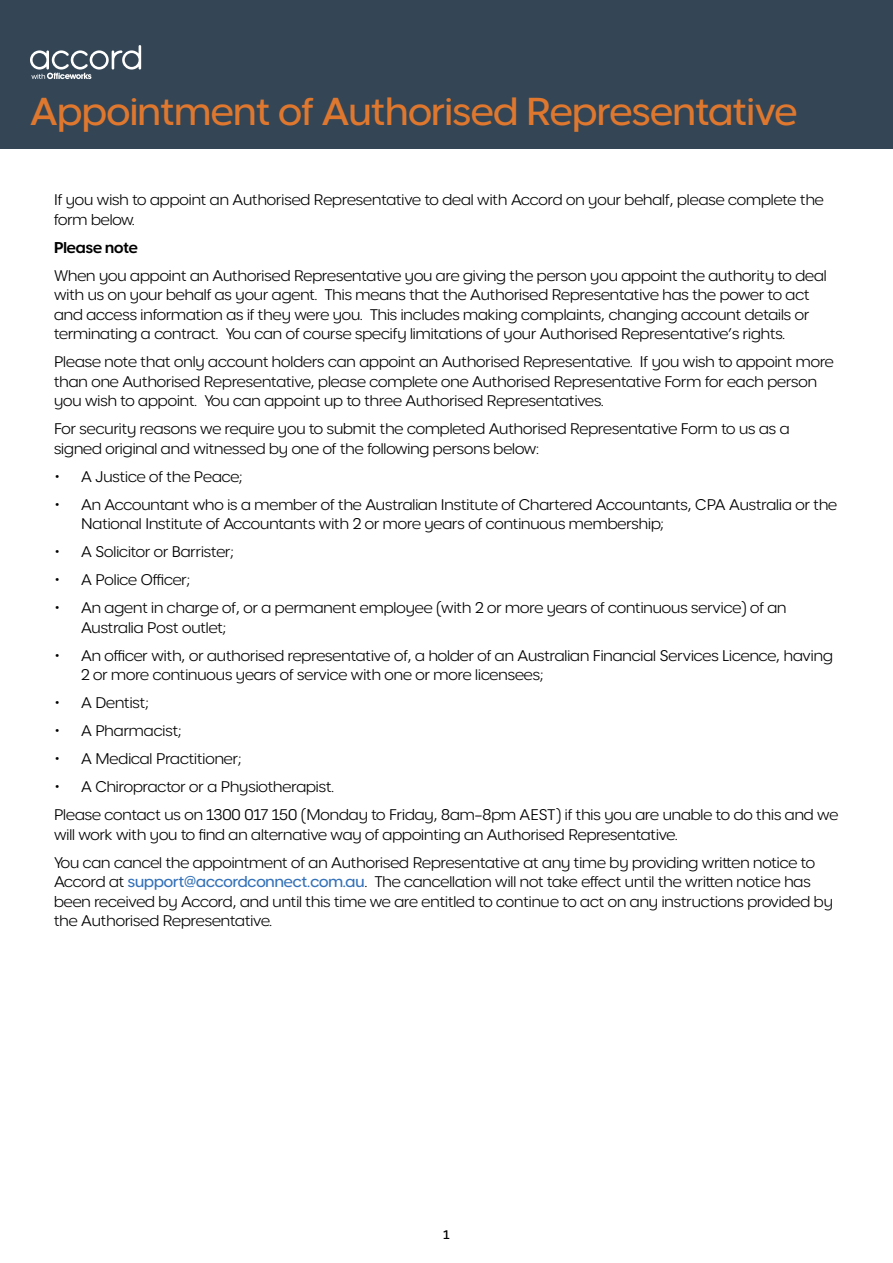
<style>
.page{position:relative;width:893px;height:1263px;background:#fff}
.page>*{position:absolute;margin:0;border:0;box-sizing:border-box;transform-origin:0 0}
.t1{font:500 37.5px "Officeworks Print";color:#df782e}
.t2{font:15px/19.5px "Officeworks Print";color:#000}
.t3{font:600 15px "Officeworks Print";color:#000}
.t4{font:500 12px "Officeworks Print";color:#000}
.s1{font-weight:500;color:#3471b8}
</style>
<div class="page">
<div style="left:0;top:0;width:893px;height:149px;background:#344656"></div>
<svg style="left:30px;top:45px;width:111px;height:34px"></svg>
<h1 class="t1" style="left:30px;top:87px;width:769px">Appointment of Authorised Representative</h1>
<p class="t2" style="left:54px;top:190px;width:771px">If you wish to appoint an Authorised Representative to deal with Accord on your behalf, please complete the form below.</p>
<p class="t3" style="left:54px;top:237px;width:85px">Please note</p>
<p class="t2" style="left:54px;top:265px;width:774px">When you appoint an Authorised Representative you are giving the person you appoint the authority to deal with us on your behalf as your agent. This means that the Authorised Representative has the power to act and access information as if they were you. This includes making complaints, changing account details or terminating a contract. You can of course specify limitations of your Authorised Representative’s rights.</p>
<p class="t2" style="left:54px;top:352px;width:781px">Please note that only account holders can appoint an Authorised Representative. If you wish to appoint more than one Authorised Representative, please complete one Authorised Representative Form for each person you wish to appoint. You can appoint up to three Authorised Representatives.</p>
<p class="t2" style="left:54px;top:419px;width:737px">For security reasons we require you to submit the completed Authorised Representative Form to us as a signed original and witnessed by one of the following persons below:</p>
<p class="t2" style="left:54px;top:466px;width:190px">• A Justice of the Peace;</p>
<p class="t2" style="left:81px;top:494px;width:758px;text-indent:-27px">• An Accountant who is a member of the Australian Institute of Chartered Accountants, CPA Australia or the<br>National Institute of Accountants with 2 or more years of continuous membership;</p>
<p class="t2" style="left:54px;top:542px;width:181px">• A Solicitor or Barrister;</p>
<p class="t2" style="left:54px;top:570px;width:138px">• A Police Officer;</p>
<p class="t2" style="left:81px;top:598px;width:707px;text-indent:-27px">• An agent in charge of, or a permanent employee (with 2 or more years of continuous service) of an<br>Australia Post outlet;</p>
<p class="t2" style="left:81px;top:645px;width:753px;text-indent:-27px">• An officer with, or authorised representative of, a holder of an Australian Financial Services Licence, having<br>2 or more continuous years of service with one or more licensees;</p>
<p class="t2" style="left:54px;top:693px;width:96px">• A Dentist;</p>
<p class="t2" style="left:54px;top:721px;width:129px">• A Pharmacist;</p>
<p class="t2" style="left:54px;top:749px;width:189px">• A Medical Practitioner;</p>
<p class="t2" style="left:54px;top:773px;width:786px;line-height:28px">• A Chiropractor or a Physiotherapist.<br>Please contact us on 1300 017 150 (Monday to Friday, 8am–8pm AEST) if this you are unable to do this and we</p>
<p class="t2" style="left:54px;top:820px;width:763px;line-height:28px">will work with you to find an alternative way of appointing an Authorised Representative.<br>You can cancel the appointment of an Authorised Representative at any time by providing written notice to</p>
<p class="t2" style="left:54px;top:872px;width:780px">Accord at <span class="s1">support@accordconnect.com.au</span>. The cancellation will not take effect until the written notice has been received by Accord, and until this time we are entitled to continue to act on any instructions provided by the Authorised Representative.</p>
<p class="t4" style="left:443px;top:1226px;width:8px">1</p>
</div>
